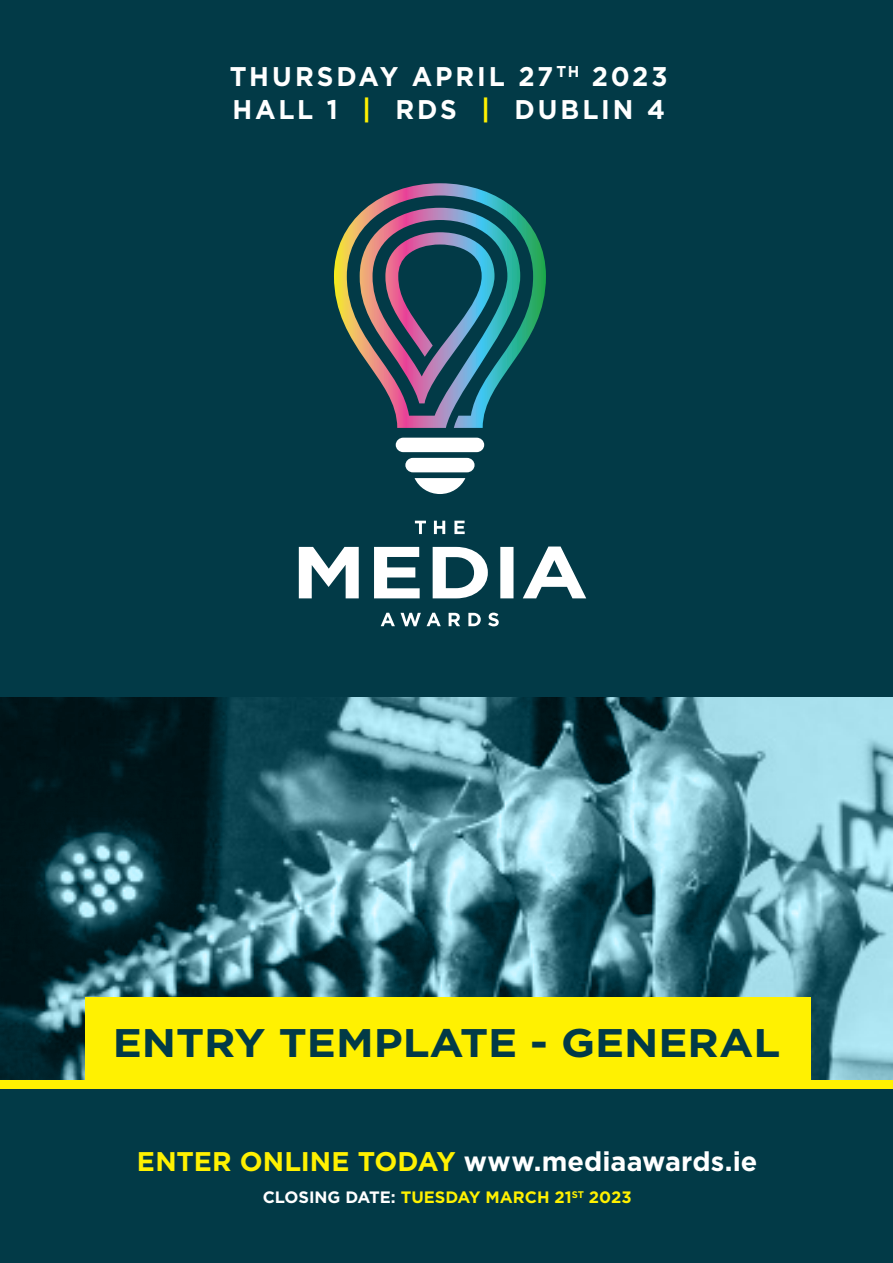
<style>
.page{position:relative;width:893px;height:1263px;background:#023a47}
.page>*{position:absolute;margin:0;border:0;box-sizing:border-box;transform-origin:0 0}
.t1{font:700 39.9px "Gotham";color:#023a47;scale:1.09 1}
.Heading{font:700 27px "Gotham";letter-spacing:.005em;color:#fff}
.Heading-2{font:700 27px/33px "Gotham";letter-spacing:.11em;color:#fff;scale:.96 1}
.Heading-3{font:700 16.5px "Gotham";color:#fff101}
.s1{color:#fff101}
.s2{color:#fff}
</style>
<div class="page">
<svg style="left:334px;top:183px;width:212px;height:245px"></svg>
<div style="left:396px;top:438px;width:88px;height:14px;background:#fff;border-radius:7px"></div>
<div style="left:405px;top:458px;width:70px;height:14px;background:#fff;border-radius:7px"></div>
<svg style="left:415px;top:478px;width:50px;height:16px"></svg>
<svg style="left:299px;top:521px;width:287px;height:105px"></svg>
<img style="left:0;top:697px;width:893px;height:383px">
<div style="left:85px;top:997px;width:725px;height:88px;background:#fff101"></div>
<div style="left:0;top:1080px;width:893px;height:8px;background:#fff101"></div>
<p class="Heading-2" style="left:230px;top:59px;width:458px">THURSDAY APRIL 27<sup>TH</sup> 2023<br>HALL 1 <span class="s1">|</span> RDS <span class="s1">|</span> DUBLIN 4</p>
<p class="t1" style="left:113px;top:1016px;width:614px">ENTRY TEMPLATE - GENERAL</p>
<p class="Heading" style="left:137px;top:1143px;width:622px"><span class="s1">ENTER ONLINE TODAY</span> www.mediaawards.ie</p>
<p class="Heading-3" style="left:263px;top:1186px;width:370px"><span class="s2">CLOSING DATE:</span> TUESDAY MARCH 21<sup>ST</sup> 2023</p>
<p class="Heading" style="left:165px;top:1143px;width:566px"><span class="s1">Enter Online Today</span> www.mediaawards.ie</p>
<p class="Heading-3" style="left:260px;top:1186px;width:377px"><span class="s2">CLOSING DATE:</span> TUESDAY MARCH 22<sup>ND</sup> 2022</p>
</div>
